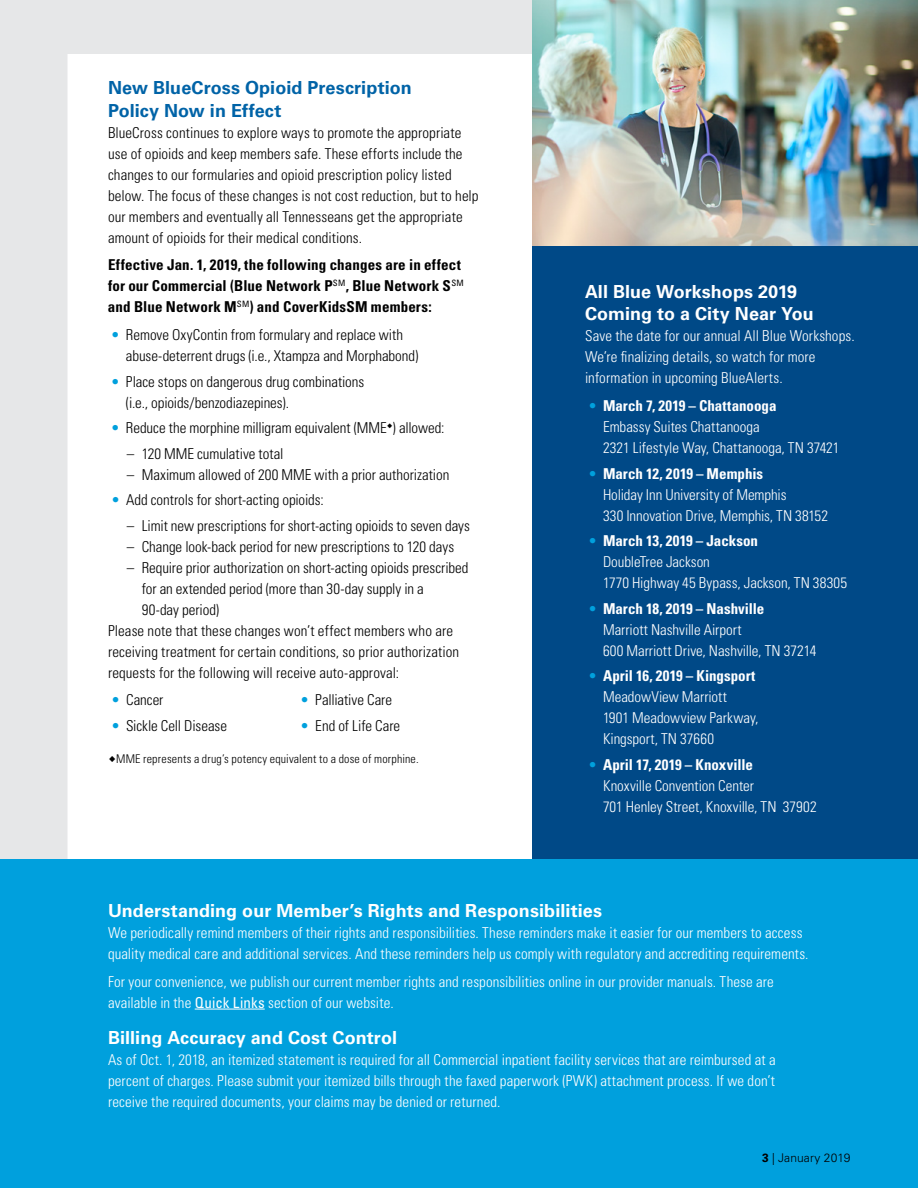
<style>
.page{position:relative;width:918px;height:1188px;background:#fff}
.page>*{position:absolute;margin:0;border:0;box-sizing:border-box;transform-origin:0 0}
.t1{font:700 18px/22.5px "Univers LT Std";letter-spacing:.005em;color:#fff}
.t2{font:700 18px/22.5px "Univers LT Std";letter-spacing:.005em;color:#0063a7}
.t3{font:300 condensed 15px/21px "Univers LT Std";letter-spacing:.005em;color:#fff}
.t4{font:300 condensed 15px/21px "Univers LT Std";color:#000}
.t5{font:700 condensed 15px/21px "Univers LT Std";letter-spacing:.01em;color:#000}
.t6{font:300 condensed 12px "Univers LT Std";letter-spacing:.02em;color:#000}
.t7{font:300 12px "Univers LT Std";letter-spacing:.005em;color:#000}
.s1{color:#00a0dd}
.s2{font-family:"Big Caslon";font-weight:500;font-stretch:normal;font-size:15px}
.s3{font-weight:700}
.s4{font-weight:400}
</style>
<div class="page">
<svg style="left:0;top:0;width:532px;height:860px"></svg>
<div style="left:532px;top:245px;width:386px;height:631px;background:#004987"></div>
<div style="left:0;top:860px;width:918px;height:328px;background:#00a0dd"></div>
<img style="left:532px;top:0;width:386px;height:245px">
<hr style="left:195px;top:1009px;width:70px;height:1px;background:#fff">
<p class="t2" style="left:108px;top:77px;width:305px">New BlueCross Opioid Prescription<br>Policy Now in Effect</p>
<p class="t4" style="left:108px;top:122px;width:372px">BlueCross continues to explore ways to promote the appropriate use of opioids and keep members safe. These efforts include the changes to our formularies and opioid prescription policy listed below. The focus of these changes is not cost reduction, but to help our members and eventually all Tennesseans get the appropriate amount of opioids for their medical conditions.</p>
<p class="t5" style="left:108px;top:254px;width:357px">Effective Jan. 1, 2019, the following changes are in effect for our Commercial (Blue Network P<sup>SM</sup>, Blue Network S<sup>SM </sup>and Blue Network M<sup>SM</sup>) and CoverKidsSM members:</p>
<p class="t4" style="left:126px;top:324px;width:294px;text-indent:-15px"><span class="s1">•</span> Remove OxyContin from formulary and replace with abuse-deterrent drugs (i.e., Xtampza and Morphabond)</p>
<p class="t4" style="left:126px;top:371px;width:240px;text-indent:-15px"><span class="s1">•</span> Place stops on dangerous drug combinations (i.e., opioids/benzodiazepines).</p>
<p class="t4" style="left:111px;top:417px;width:335px"><span class="s1">•</span> Reduce the morphine milligram equivalent (MME<sup>◆</sup>) allowed:</p>
<p class="t4" style="left:127px;top:443px;width:158px">– 120 MME cumulative total</p>
<p class="t4" style="left:127px;top:464px;width:324px">– Maximum allowed of 200 MME with a prior authorization</p>
<p class="t4" style="left:111px;top:489px;width:214px"><span class="s1">•</span> Add controls for short-acting opioids:</p>
<p class="t4" style="left:127px;top:515px;width:345px">– Limit new prescriptions for short-acting opioids to seven days</p>
<p class="t4" style="left:127px;top:536px;width:329px">– Change look-back period for new prescriptions to 120 days</p>
<p class="t4" style="left:127px;top:557px;width:343px">– Require prior authorization on short-acting opioids prescribed</p>
<p class="t4" style="left:142px;top:578px;width:284px">for an extended period (more than 30-day supply in a</p>
<p class="t4" style="left:142px;top:599px;width:79px">90-day period)</p>
<p class="t4" style="left:108px;top:620px;width:347px">Please note that these changes won’t effect members who are</p>
<p class="t4" style="left:108px;top:641px;width:353px">receiving treatment for certain conditions, so prior authorization</p>
<p class="t4" style="left:108px;top:662px;width:293px">requests for the following will receive auto-approval:</p>
<p class="t4" style="left:111px;top:690px;width:54px"><span class="s1">•</span> Cancer</p>
<p class="t4" style="left:111px;top:715px;width:118px"><span class="s1">•</span> Sickle Cell Disease</p>
<p class="t4" style="left:300px;top:690px;width:93px"><span class="s1">•</span> Palliative Care</p>
<p class="t4" style="left:300px;top:715px;width:101px"><span class="s1">•</span> End of Life Care</p>
<p class="t6" style="left:108px;top:752px;width:312px"><span class="s2">◆</span>MME represents a drug’s potency equivalent to a dose of morphine.</p>
<p class="t1" style="left:585px;top:280px;width:230px">All Blue Workshops 2019<br>Coming to a City Near You</p>
<p class="t3" style="left:585px;top:326px;width:271px">Save the date for our annual All Blue Workshops.<br>We’re finalizing details, so watch for more information in upcoming BlueAlerts.</p>
<p class="t3" style="left:603px;top:395px;width:238px;text-indent:-15px"><span class="s1">•</span> <span class="s3">March 7, 2019 – Chattanooga<br></span>Embassy Suites Chattanooga<br>2321 Lifestyle Way, Chattanooga, TN 37421</p>
<p class="t3" style="left:603px;top:463px;width:227px;text-indent:-15px"><span class="s1">•</span> <span class="s3">March 12, 2019 – Memphis<br></span>Holiday Inn University of Memphis<br>330 Innovation Drive, Memphis, TN 38152</p>
<p class="t3" style="left:603px;top:530px;width:246px;text-indent:-15px"><span class="s1">•</span> <span class="s3">March 13, 2019 – Jackson<br></span>DoubleTree Jackson<br>1770 Highway 45 Bypass, Jackson, TN 38305</p>
<p class="t3" style="left:603px;top:598px;width:215px;text-indent:-15px"><span class="s1">•</span> <span class="s3">March 18, 2019 – Nashville<br></span>Marriott Nashville Airport<br>600 Marriott Drive, Nashville, TN 37214</p>
<p class="t3" style="left:603px;top:665px;width:157px;text-indent:-15px"><span class="s1">•</span> <span class="s3">April 16, 2019 – Kingsport<br></span>MeadowView Marriott<br>1901 Meadowview Parkway,<br>Kingsport, TN 37660</p>
<p class="t3" style="left:603px;top:754px;width:215px;text-indent:-15px"><span class="s1">•</span> <span class="s3">April 17, 2019 – Knoxville<br></span>Knoxville Convention Center<br>701 Henley Street, Knoxville, TN 37902</p>
<p class="t1" style="left:108px;top:899px;width:496px">Understanding our Member’s Rights and Responsibilities</p>
<p class="t3" style="left:108px;top:922px;width:702px">We periodically remind members of their rights and responsibilities. These reminders make it easier for our members to access quality medical care and additional services. And these reminders help us comply with regulatory and accrediting requirements.</p>
<p class="t3" style="left:108px;top:971px;width:667px">For your convenience, we publish our current member rights and responsibilities online in our provider manuals. These are available in the <span class="s4">Quick Links</span> section of our website.</p>
<p class="t1" style="left:108px;top:1026px;width:291px">Billing Accuracy and Cost Control</p>
<p class="t3" style="left:108px;top:1049px;width:669px;text-align:justify">As of Oct. 1, 2018, an itemized statement is required for all Commercial inpatient facility services that are reimbursed at a percent of charges. Please submit your itemized bills through the faxed paperwork (PWK) attachment process. If we don’t receive the required documents, your claims may be denied or returned.</p>
<p class="t7" style="left:762px;top:1151px;width:90px"><span class="s3">3</span> | January 2019</p>
</div>
